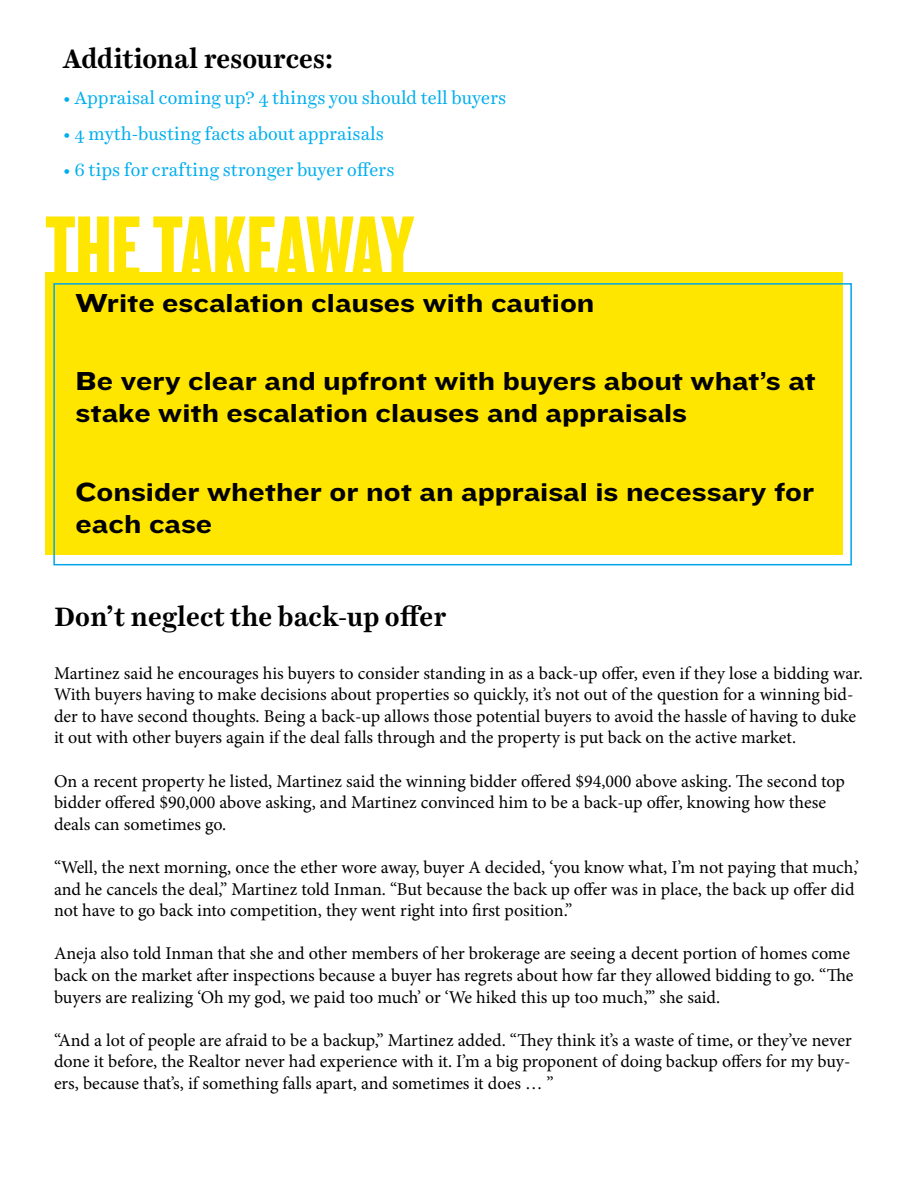
<style>
.page{position:relative;width:918px;height:1188px;background:#fff}
.page>*{position:absolute;margin:0;border:0;box-sizing:border-box;transform-origin:0 0}
.t1{font:93px "Knockout HTF68 Full Featherwt";color:#ffe600}
.t2{font:27px/32.4px "Knockout HTF53 Heviweight";color:#000}
.t3{font:700 27px "Harriet Text";color:#000}
.t4{font:18px/21.6px "Minion Pro";letter-spacing:-.005em;color:#000}
.t5{font:18px "Harriet Text";color:#00aeef}
</style>
<div class="page">
<div style="left:46px;top:273px;width:797px;height:282px;background:#ffe600"></div>
<div style="left:53px;top:283px;width:799px;height:282px;border:2px solid #00a6e9"></div>
<h2 class="t3" style="left:63px;top:40px;width:273px">Additional resources:</h2>
<p class="t5" style="left:63px;top:85px;width:445px">• Appraisal coming up? 4 things you should tell buyers</p>
<p class="t5" style="left:63px;top:121px;width:323px">• 4 myth-busting facts about appraisals</p>
<p class="t5" style="left:63px;top:157px;width:333px">• 6 tips for crafting stronger buyer offers</p>
<h1 class="t1" style="left:45px;top:200px;width:370px">THE TAKEAWAY</h1>
<h2 class="t2" style="left:76px;top:287px;width:520px">Write escalation clauses with caution</h2>
<h2 class="t2" style="left:76px;top:365px;width:742px">Be very clear and upfront with buyers about what’s at stake with escalation clauses and appraisals</h2>
<h2 class="t2" style="left:76px;top:476px;width:740px">Consider whether or not an appraisal is necessary for each case</h2>
<h2 class="t3" style="left:54px;top:597px;width:394px">Don’t neglect the back-up offer</h2>
<p class="t4" style="left:54px;top:662px;width:810px">Martinez said he encourages his buyers to consider standing in as a back-up offer, even if they lose a bidding war.<br>With buyers having to make decisions about properties so quickly, it’s not out of the question for a winning bid&shy;der to have second thoughts. Being a back-up allows those potential buyers to avoid the hassle of having to duke it out with other buyers again if the deal falls through and the property is put back on the active market.</p>
<p class="t4" style="left:54px;top:770px;width:793px">On a recent property he listed, Martinez said the winning bidder offered $94,000 above asking. The second top bidder offered $90,000 above asking, and Martinez convinced him to be a back-up offer, knowing how these deals can sometimes go.</p>
<p class="t4" style="left:54px;top:857px;width:807px">“Well, the next morning, once the ether wore away, buyer A decided, ‘you know what, I’m not paying that much,’ and he cancels the deal,” Martinez told Inman. “But because the back up offer was in place, the back up offer did not have to go back into competition, they went right into first position.”</p>
<p class="t4" style="left:54px;top:943px;width:801px">Aneja also told Inman that she and other members of her brokerage are seeing a decent portion of homes come back on the market after inspections because a buyer has regrets about how far they allowed bidding to go. “The buyers are realizing ‘Oh my god, we paid too much’ or ‘We hiked this up too much,’” she said.</p>
<p class="t4" style="left:54px;top:1029px;width:799px;text-align:justify">“And a lot of people are afraid to be a backup,” Martinez added. “They think it’s a waste of time, or they’ve never done it before, the Realtor never had experience with it. I’m a big proponent of doing backup offers for my buy&shy;ers, because that’s, if something falls apart, and sometimes it does … ”</p>
</div>
